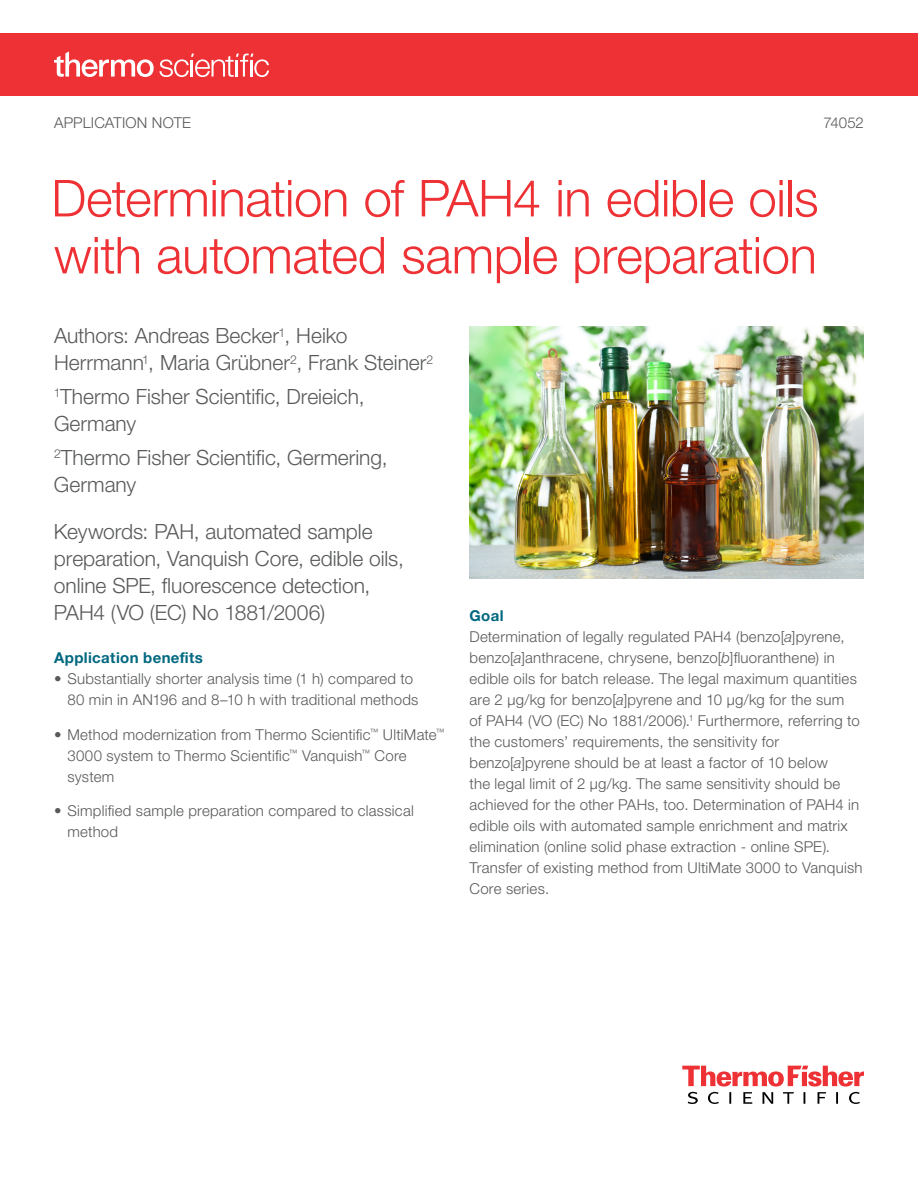
<style>
.page{position:relative;width:918px;height:1188px;background:#fff}
.page>*{position:absolute;margin:0;border:0;box-sizing:border-box;transform-origin:0 0}
.t1{font:300 51px/57px "Helvetica Neue LTW1 G";letter-spacing:-.01em;color:#ee3134}
.t2{font:300 21px/27px "Helvetica Neue LTW1 G";color:#58595b}
.t3{font:300 15px/21px "Helvetica Neue LTW1 G";letter-spacing:.015em;color:#58595b}
.t4{font:700 15px "Helvetica Neue LTW1 G";letter-spacing:.025em;color:#006880}
.s1{font-weight:700;color:#006880}
.s2{font-style:italic}
</style>
<div class="page">
<img style="left:470px;top:327px;width:394px;height:252px">
<svg style="left:682px;top:1066px;width:182px;height:38px"></svg>
<div style="left:0;top:33px;width:918px;height:63px;background:#ee3134"></div>
<svg style="left:54px;top:51px;width:215px;height:26px"></svg>
<p class="t3" style="left:54px;top:112px;width:139px">APPLICATION NOTE</p>
<p class="t3" style="left:823px;top:112px;width:42px">74052</p>
<h1 class="t1" style="left:51px;top:170px;width:769px">Determination of PAH4 in edible oils with automated sample preparation</h1>
<h2 class="t2" style="left:54px;top:322px;width:381px">Authors: Andreas Becker<sup>1</sup>, Heiko<br>Herrmann<sup>1</sup>, Maria Grübner<sup>2</sup>, Frank Steiner<sup>2</sup></h2>
<h2 class="t2" style="left:54px;top:383px;width:312px"><sup>1</sup>Thermo Fisher Scientific, Dreieich,<br>Germany</h2>
<h2 class="t2" style="left:54px;top:444px;width:335px"><sup>2</sup>Thermo Fisher Scientific, Germering,<br>Germany</h2>
<h2 class="t2" style="left:54px;top:518px;width:351px">Keywords: PAH, automated sample preparation, Vanquish Core, edible oils, online SPE, fluorescence detection, PAH4 (VO (EC) No 1881/2006)</h2>
<p class="t4" style="left:54px;top:648px;width:150px">Application benefits</p>
<p class="t3" style="left:68px;top:668px;width:353px;text-indent:-14px">• Substantially shorter analysis time (1 h) compared to<br>80 min in AN196 and 8–10 h with traditional methods</p>
<p class="t3" style="left:68px;top:724px;width:378px;text-indent:-14px">• Method modernization from Thermo Scientific<sup>™</sup> UltiMate<sup>™<br></sup>3000 system to Thermo Scientific<sup>™</sup> Vanquish<sup>™</sup> Core system</p>
<p class="t3" style="left:68px;top:800px;width:348px;text-indent:-14px">• Simplified sample preparation compared to classical method</p>
<p class="t3" style="left:469px;top:605px;width:395px"><span class="s1">Goal<br></span>Determination of legally regulated PAH4 (benzo[<span class="s2">a</span>]pyrene, benzo[<span class="s2">a</span>]anthracene, chrysene, benzo[<span class="s2">b</span>]fluoranthene) in edible oils for batch release. The legal maximum quantities are 2 µg/kg for benzo[<span class="s2">a</span>]pyrene and 10 µg/kg for the sum<br>of PAH4 (VO (EC) No 1881/2006).<sup>1</sup> Furthermore, referring to the customers’ requirements, the sensitivity for benzo[<span class="s2">a</span>]pyrene should be at least a factor of 10 below<br>the legal limit of 2 µg/kg. The same sensitivity should be achieved for the other PAHs, too. Determination of PAH4 in edible oils with automated sample enrichment and matrix elimination (online solid phase extraction - online SPE).<br>Transfer of existing method from UltiMate 3000 to Vanquish Core series.</p>
</div>
